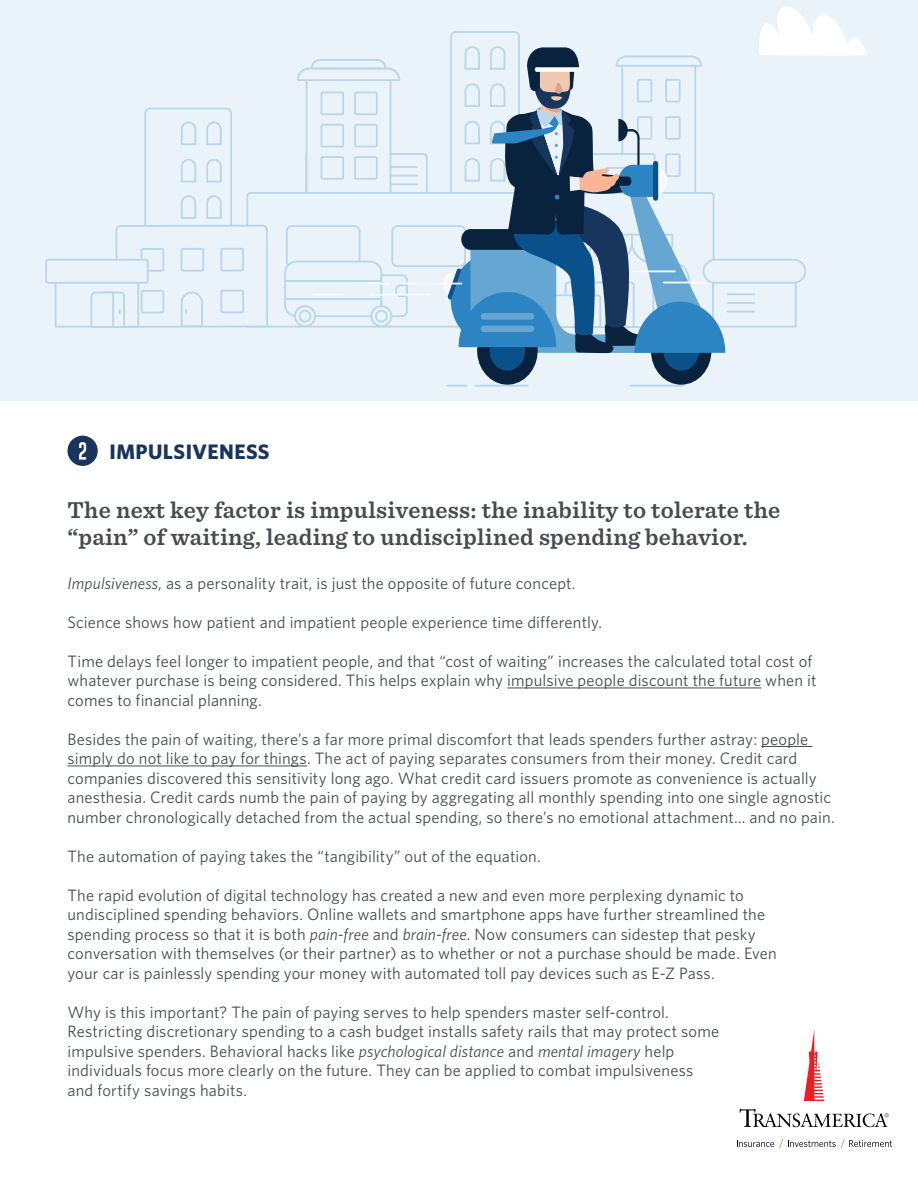
<style>
.page{position:relative;width:918px;height:1188px;background:#fff}
.page>*{position:absolute;margin:0;border:0;box-sizing:border-box;transform-origin:0 0}
.t1{font:600 24px/27px "Sentinel";letter-spacing:.01em;color:#474b4e}
.t2{font:700 21px "Whitney";letter-spacing:.02em;color:#19355e}
.t3{font:16.5px/19.5px "Whitney";letter-spacing:.01em;color:#474b4e}
.s1{font-style:italic}
</style>
<div class="page">
<svg style="left:740px;top:1109px;width:149px;height:18px"></svg>
<svg style="left:804px;top:1030px;width:20px;height:71px"></svg>
<svg style="left:737px;top:1139px;width:155px;height:9px"></svg>
<hr style="left:507px;top:688px;width:254px;height:1px;background:#474b4e">
<hr style="left:761px;top:746px;width:51px;height:1px;background:#474b4e">
<hr style="left:68px;top:766px;width:239px;height:1px;background:#474b4e">
<div style="left:68px;top:436px;width:30px;height:30px;background:#19355e;border-radius:50%"></div>
<svg style="left:79px;top:442px;width:7px;height:18px"></svg>
<div style="left:0;top:0;width:918px;height:401px;background:#e9f3f9"></div>
<svg style="left:45px;top:108px;width:223px;height:220px"></svg>
<hr style="left:475px;top:385px;width:53px;height:2px;background:#b9d6eb">
<hr style="left:631px;top:385px;width:52px;height:2px;background:#b9d6eb">
<hr style="left:447px;top:385px;width:20px;height:2px;background:#b9d6eb">
<svg style="left:284px;top:6px;width:583px;height:380px"></svg>
<div style="left:535px;top:67px;width:47px;height:5px;background:#fff;border-radius:2px"></div>
<p class="t2" style="left:110px;top:438px;width:161px">IMPULSIVENESS</p>
<h1 class="t1" style="left:68px;top:495px;width:714px">The next key factor is impulsiveness: the inability to tolerate the “pain” of waiting, leading to undisciplined spending behavior.</h1>
<p class="t3" style="left:68px;top:573px;width:510px"><span class="s1">Impulsiveness</span>, as a personality trait, is just the opposite of future concept.</p>
<p class="t3" style="left:68px;top:612px;width:536px">Science shows how patient and impatient people experience time differently.</p>
<p class="t3" style="left:68px;top:651px;width:751px">Time delays feel longer to impatient people, and that “cost of waiting” increases the calculated total cost of whatever purchase is being considered. This helps explain why impulsive people discount the future when it comes to financial planning.</p>
<p class="t3" style="left:68px;top:729px;width:769px">Besides the pain of waiting, there’s a far more primal discomfort that leads spenders further astray: people simply do not like to pay for things. The act of paying separates consumers from their money. Credit card companies discovered this sensitivity long ago. What credit card issuers promote as convenience is actually anesthesia. Credit cards numb the pain of paying by aggregating all monthly spending into one single agnostic number chronologically detached from the actual spending, so there’s no emotional attachment… and no pain.</p>
<p class="t3" style="left:68px;top:846px;width:475px">The automation of paying takes the “tangibility” out of the equation.</p>
<p class="t3" style="left:68px;top:885px;width:711px">The rapid evolution of digital technology has created a new and even more perplexing dynamic to undisciplined spending behaviors. Online wallets and smartphone apps have further streamlined the spending process so that it is both <span class="s1">pain-free</span> and <span class="s1">brain-free</span>. Now consumers can sidestep that pesky conversation with themselves (or their partner) as to whether or not a purchase should be made. Even your car is painlessly spending your money with automated toll pay devices such as E-Z Pass.</p>
<p class="t3" style="left:68px;top:1002px;width:653px">Why is this important? The pain of paying serves to help spenders master self-control.<br>Restricting discretionary spending to a cash budget installs safety rails that may protect some impulsive spenders. Behavioral hacks like <span class="s1">psychological distance</span> and <span class="s1">mental imagery</span> help individuals focus more clearly on the future. They can be applied to combat impulsiveness and fortify savings habits.</p>
</div>
